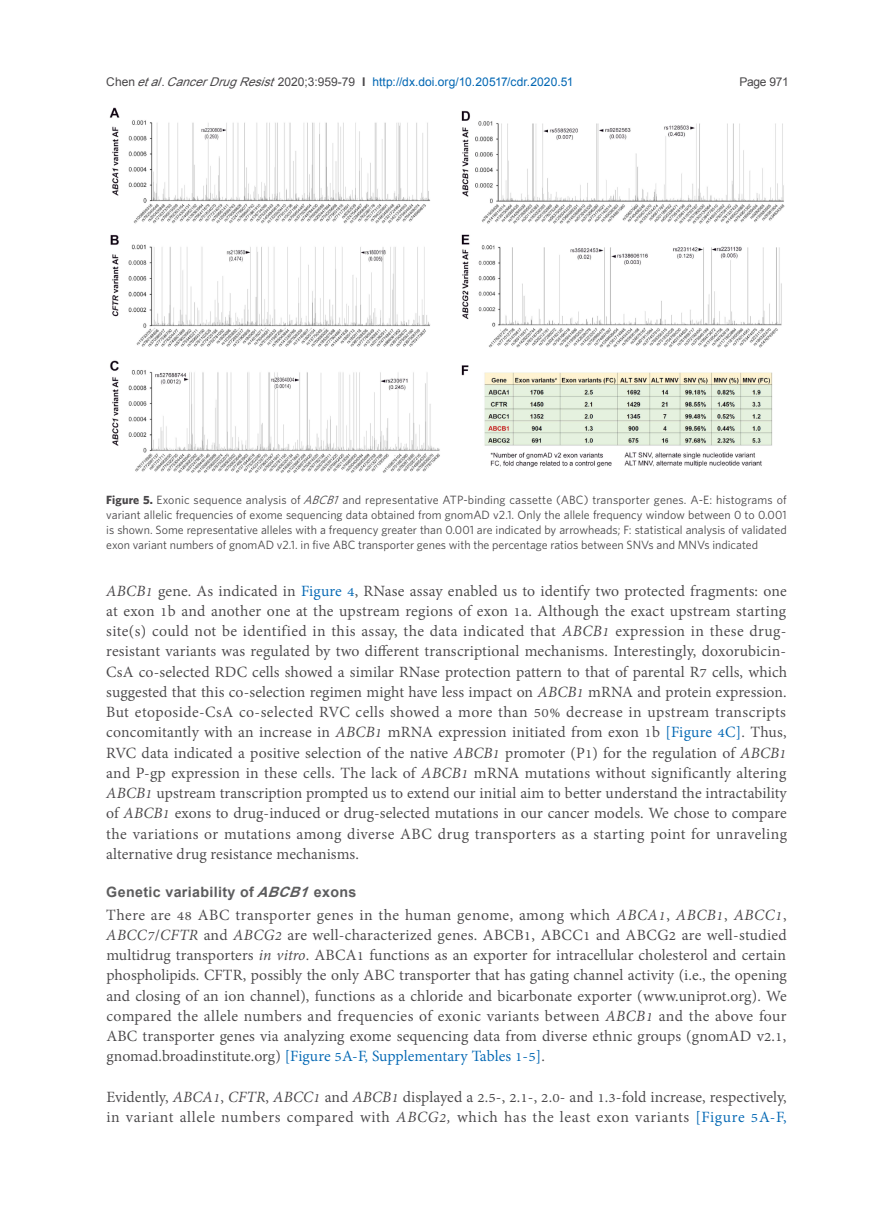
<style>
.page{position:relative;width:893px;height:1212px;background:#fff}
.page>*{position:absolute;margin:0;border:0;box-sizing:border-box;transform-origin:0 0}
.正文{font:19.2px/20.2px "Adobe Thai";letter-spacing:.005em;color:#484648;text-align:justify}
.正文-2{font:19.2px/20.2px "Adobe Thai";letter-spacing:.025em;color:#484648}
.正文-3{font:700 14.25px "Arial";letter-spacing:.025em;color:#5d5d5e}
.Default{font:12px/15px "Whitney";color:#484648;text-align:justify}
.t1{font:12px "Arial";letter-spacing:.005em;color:#0166b3}
.t2{font:12px "Arial";color:#484648}
.s1{color:#484648}
.s2{font-style:italic;color:#484648}
.s3{font-weight:700;color:#484648}
.s4{font-style:inherit}
.s5{font-weight:700}
.s6{font-style:italic}
.s7{color:#0166b3}
</style>
<div class="page">
<img style="left:109px;top:107px;width:676px;height:366px">
<p class="t1" style="left:106px;top:73px;width:469px"><span class="s1">Chen</span> <span class="s2">etal</span><span class="s1">.</span> <span class="s2">CancerDrugResist</span><span class="s1">2020;3:</span><span class="s1">959-79</span> <span class="s3">I</span> http://dx.doi.org/10.20517/cdr.2020.51</p>
<p class="t2" style="left:739px;top:73px;width:51px">Page <span class="s4">971</span></p>
<p class="Default" style="left:106px;top:492px;width:682px"><span class="s5">Figure 5.</span> Exonic sequence analysis of <span class="s6">ABCB1</span>and representative ATP-binding cassette (ABC) transporter genes. A-E: histograms of variant allelic frequencies of exome sequencing data obtained from gnomAD v2.1. Only the allele frequency window between 0 to 0.001 is shown. Some representative alleles with a frequency greater than 0.001 are indicated by arrowheads; F: statistical analysis of validated exon variant numbers of gnomAD v2.1. in five ABC transporter genes with the percentage ratios between SNVs and MNVs indicated</p>
<p class="正文" style="left:106px;top:579px;width:682px"><span class="s6">ABCB1</span> gene. As indicated in <span class="s7">Figure 4</span>, RNase assay enabled us to identify two protected fragments: one at exon 1b and another one at the upstream regions of exon 1a. Although the exact upstream starting site(s) could not be identified in this assay, the data indicated that <span class="s6">ABCB1</span> expression in these drug&shy;resistant variants was regulated by two different transcriptional mechanisms. Interestingly, doxorubicin-CsA co-selected RDC cells showed a similar RNase protection pattern to that of parental R7 cells, which suggested that this co-selection regimen might have less impact on <span class="s6">ABCB1</span> mRNA and protein expression.<br>But etoposide-CsA co-selected RVC cells showed a more than 50% decrease in upstream transcripts concomitantly with an increase in <span class="s6">ABCB1</span> mRNA expression initiated from exon 1b <span class="s7">[Figure 4C]</span>. Thus, RVC data indicated a positive selection of the native <span class="s6">ABCB1</span> promoter (P1) for the regulation of <span class="s6">ABCB1 </span>and P-gp expression in these cells. The lack of <span class="s6">ABCB1</span> mRNA mutations without significantly altering <span class="s6">ABCB1</span> upstream transcription prompted us to extend our initial aim to better understand the intractability of <span class="s6">ABCB1</span> exons to drug-induced or drug-selected mutations in our cancer models. We chose to compare the variations or mutations among diverse ABC drug transporters as a starting point for unraveling alternative drug resistance mechanisms.</p>
<p class="正文-3" style="left:106px;top:882px;width:252px">Genetic variability of <span class="s6">ABCB1</span> exons</p>
<p class="正文" style="left:106px;top:903px;width:682px">There are 48 ABC transporter genes in the human genome, among which <span class="s6">ABCA1</span>, <span class="s6">ABCB1</span>, <span class="s6">ABCC1</span>, <span class="s6">ABCC7</span>/<span class="s6">CFTR</span> and <span class="s6">ABCG2</span> are well-characterized genes. ABCB1, ABCC1 and ABCG2 are well-studied multidrug transporters <span class="s6">in vitro</span>. ABCA1 functions as an exporter for intracellular cholesterol and certain phospholipids. CFTR, possibly the only ABC transporter that has gating channel activity (i.e., the opening and closing of an ion channel), functions as a chloride and bicarbonate exporter (www.uniprot.org). We compared the allele numbers and frequencies of exonic variants between <span class="s6">ABCB1</span> and the above four ABC transporter genes via analyzing exome sequencing data from diverse ethnic groups (gnomAD v2.1, gnomad.broadinstitute.org) <span class="s7">[Figure 5A-F, Supplementary Tables 1-5]</span>.</p>
<p class="正文-2" style="left:106px;top:1085px;width:682px">Evidently, <span class="s6">ABCA1</span>, <span class="s6">CFTR</span>, <span class="s6">ABCC1</span> and <span class="s6">ABCB1</span> displayed a 2.5-, 2.1-, 2.0- and 1.3-fold increase, respectively, in variant allele numbers compared with <span class="s6">ABCG2,</span> which has the least exon variants <span class="s7">[Figure 5A-F,</span></p>
</div>
